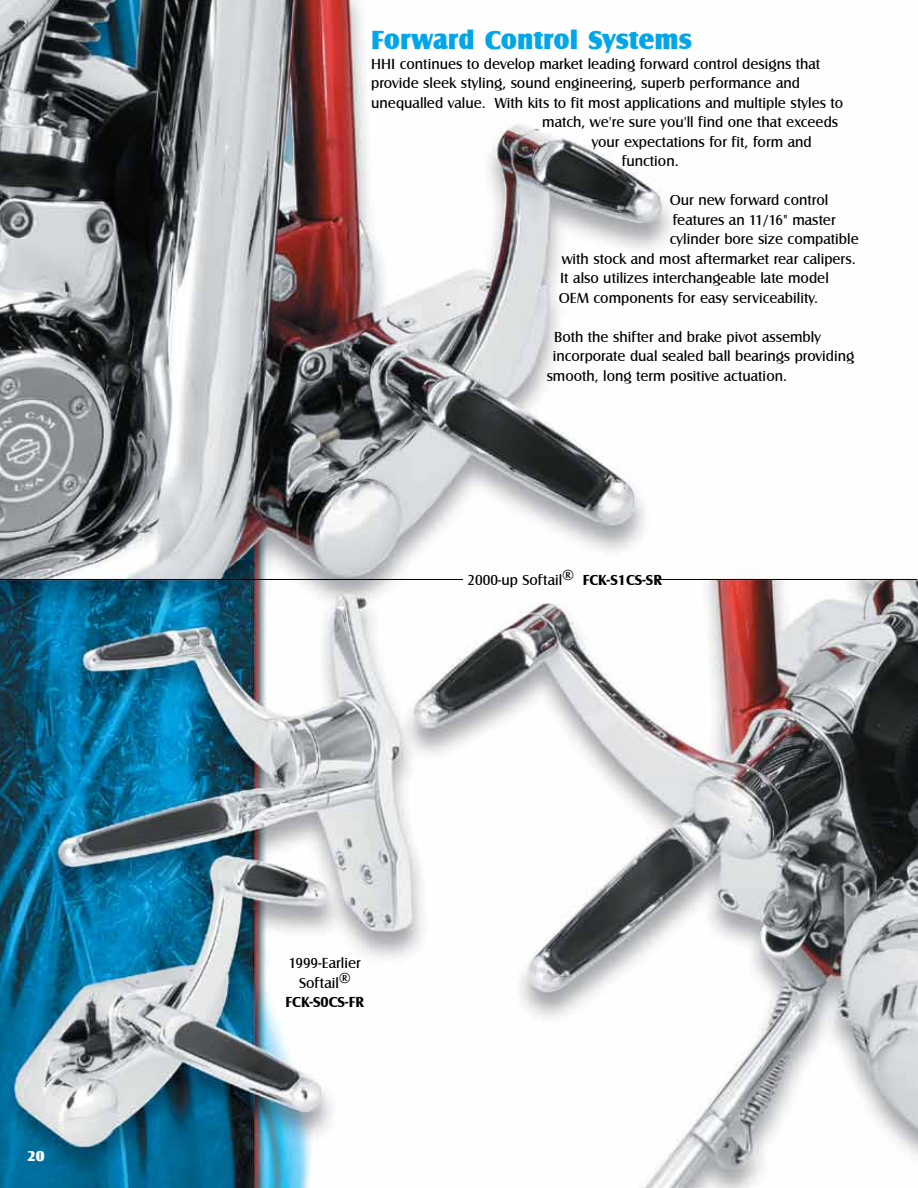
<style>
.page{position:relative;width:918px;height:1188px;background:#fff}
.page>*{position:absolute;margin:0;border:0;box-sizing:border-box;transform-origin:0 0}
.t1{font:27px "Castle T Ultr";color:#00a6e9}
.t2{font:15px/19.5px "Castle T";color:#000;text-align:center}
.t3{font:700 15px "Castle T";color:#000}
.t4{font:15px "Castle T Ultr";color:#fff}
.s1{font-weight:700}
</style>
<div class="page">
<img style="left:0;top:0;width:918px;height:1188px">
<hr style="left:0;top:579px;width:463px;height:1px;background:#000">
<hr style="left:655px;top:579px;width:262px;height:1px;background:#000">
<p class="t4" style="left:27px;top:1147px;width:19px">20</p>
<h1 class="t1" style="left:371px;top:24px;width:322px">Forward Control Systems</h1>
<p class="t2" style="left:371px;top:54px;width:451px">HHI continues to develop market leading forward control designs that</p>
<p class="t2" style="left:371px;top:74px;width:430px">provide sleek styling, sound engineering, superb performance and</p>
<p class="t2" style="left:371px;top:93px;width:473px">unequalled value. With kits to fit most applications and multiple styles to</p>
<p class="t2" style="left:542px;top:113px;width:297px">match, we're sure you'll find one that exceeds</p>
<p class="t2" style="left:592px;top:132px;width:221px">your expectations for fit, form and</p>
<p class="t2" style="left:622px;top:152px;width:58px">function.</p>
<p class="t2" style="left:670px;top:191px;width:160px">Our new forward control</p>
<p class="t2" style="left:673px;top:210px;width:165px">features an 11/16" master</p>
<p class="t2" style="left:670px;top:230px;width:191px">cylinder bore size compatible</p>
<p class="t2" style="left:562px;top:249px;width:295px">with stock and most aftermarket rear calipers.</p>
<p class="t2" style="left:560px;top:269px;width:270px">It also utilizes interchangeable late model</p>
<p class="t2" style="left:559px;top:288px;width:261px">OEM components for easy serviceability.</p>
<p class="t2" style="left:554px;top:327px;width:268px">Both the shifter and brake pivot assembly</p>
<p class="t2" style="left:553px;top:347px;width:303px">incorporate dual sealed ball bearings providing</p>
<p class="t2" style="left:547px;top:366px;width:242px">smooth, long term positive actuation.</p>
<p class="t2" style="left:467px;top:570px;width:196px">2000-up Softail® <span class="s1">FCK-S1CS-SR</span></p>
<p class="t2" style="left:289px;top:954px;width:74px">1999-Earlier<br>Softail®</p>
<p class="t3" style="left:286px;top:994px;width:80px">FCK-S0CS-FR</p>
</div>
